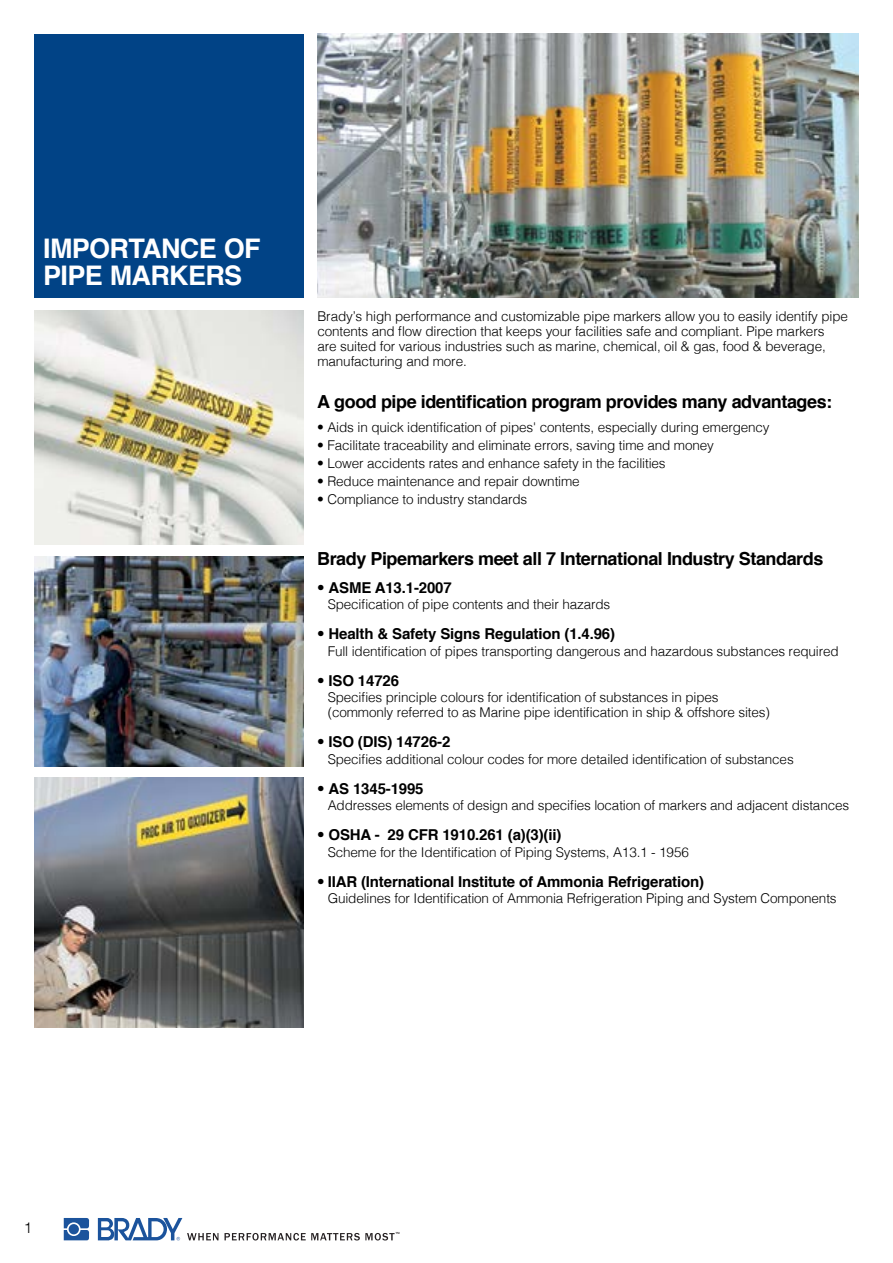
<style>
.page{position:relative;width:893px;height:1263px;background:#fff}
.page>*{position:absolute;margin:0;border:0;box-sizing:border-box;transform-origin:0 0}
.t1{font:700 27px/27px "Helvetica";letter-spacing:-.025em;color:#fff}
.t2{font:700 18px "Helvetica";letter-spacing:-.025em;color:#000}
.t3{font:700 15px "Helvetica";letter-spacing:-.01em;color:#000}
.t4{font:300 15px "Helvetica";color:#000}
.t5{font:300 13.5px/15px "Helvetica";letter-spacing:-.01em;color:#000}
.s1{font-weight:300}
</style>
<div class="page">
<svg style="left:64px;top:1218px;width:25px;height:22px"></svg>
<div style="left:69px;top:1224px;width:10px;height:10px;background:#1b539c;border-radius:50%"></div>
<svg style="left:98px;top:1218px;width:120px;height:22px"></svg>
<svg style="left:225px;top:1232px;width:174px;height:8px"></svg>
<div style="left:34px;top:34px;width:270px;height:264px;background:#014386"></div>
<img style="left:317px;top:34px;width:542px;height:264px">
<img style="left:34px;top:311px;width:270px;height:233px">
<img style="left:34px;top:557px;width:270px;height:210px">
<img style="left:34px;top:778px;width:270px;height:249px">
<h1 class="t1" style="left:43px;top:235px;width:219px">IMPORTANCE OF<br>PIPE MARKERS</h1>
<p class="t5" style="left:317px;top:307px;width:532px">Brady’s high performance and customizable pipe markers allow you to easily identify pipe contents and flow direction that keeps your facilities safe and compliant. Pipe markers<br>are suited for various industries such as marine, chemical, oil &amp; gas, food &amp; beverage, manufacturing and more.</p>
<h2 class="t2" style="left:317px;top:387px;width:517px">A good pipe identification program provides many advantages:</h2>
<p class="t5" style="left:317px;top:419px;width:454px">• Aids in quick identification of pipes' contents, especially during emergency</p>
<p class="t5" style="left:317px;top:437px;width:398px">• Facilitate traceability and eliminate errors, saving time and money</p>
<p class="t5" style="left:317px;top:455px;width:350px">• Lower accidents rates and enhance safety in the facilities</p>
<p class="t5" style="left:317px;top:473px;width:264px">• Reduce maintenance and repair downtime</p>
<p class="t5" style="left:317px;top:491px;width:212px">• Compliance to industry standards</p>
<h2 class="t2" style="left:317px;top:544px;width:508px">Brady Pipemarkers meet all 7 International Industry Standards</h2>
<p class="t3" style="left:317px;top:575px;width:136px"><span class="s1">•</span> ASME A13.1-2007</p>
<p class="t5" style="left:328px;top:596px;width:284px">Specification of pipe contents and their hazards</p>
<p class="t3" style="left:317px;top:622px;width:299px"><span class="s1">•</span> Health &amp; Safety Signs Regulation (1.4.96)</p>
<p class="t5" style="left:328px;top:642px;width:512px">Full identification of pipes transporting dangerous and hazardous substances required</p>
<p class="t3" style="left:317px;top:668px;width:83px"><span class="s1">•</span> ISO 14726</p>
<p class="t5" style="left:328px;top:689px;width:444px">Specifies principle colours for identification of substances in pipes (commonly referred to as Marine pipe identification in ship &amp; offshore sites)</p>
<p class="t3" style="left:317px;top:730px;width:135px"><span class="s1">•</span> ISO (DIS) 14726-2</p>
<p class="t5" style="left:328px;top:750px;width:468px">Specifies additional colour codes for more detailed identification of substances</p>
<p class="t3" style="left:317px;top:776px;width:108px"><span class="s1">•</span> AS 1345-1995</p>
<p class="t5" style="left:328px;top:797px;width:523px">Addresses elements of design and specifies location of markers and adjacent distances</p>
<p class="t3" style="left:317px;top:823px;width:246px"><span class="s1">•</span> OSHA - 29 CFR 1910.261 (a)(3)(ii)</p>
<p class="t5" style="left:328px;top:843px;width:363px">Scheme for the Identification of Piping Systems, A13.1 - 1956</p>
<p class="t3" style="left:317px;top:869px;width:388px"><span class="s1">•</span> IIAR (International Institute of Ammonia Refrigeration)</p>
<p class="t5" style="left:328px;top:890px;width:510px">Guidelines for Identification of Ammonia Refrigeration Piping and System Components</p>
<p class="t4" style="left:24px;top:1215px;width:10px">1</p>
</div>
